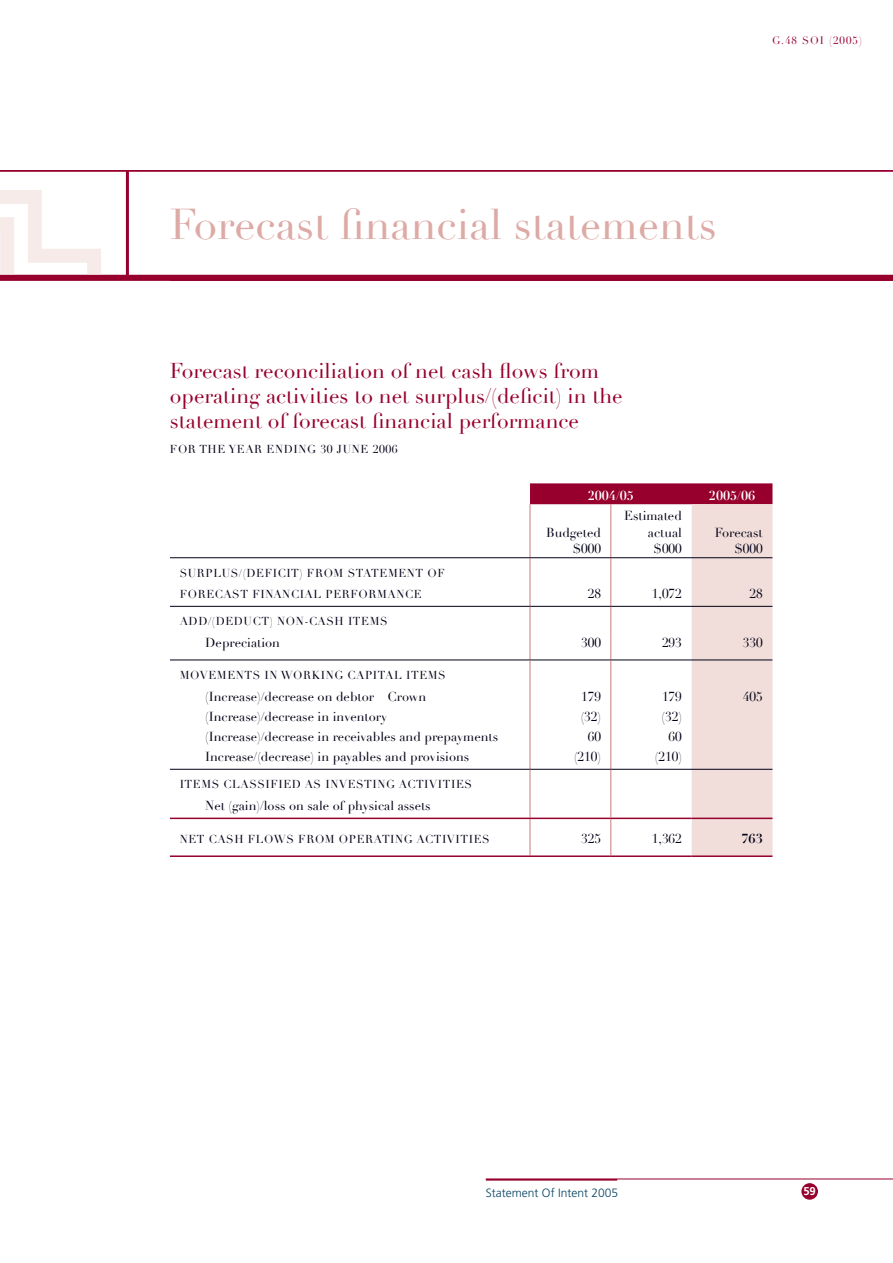
<style>
.page{position:relative;width:893px;height:1263px;background:#fff}
.page>*{position:absolute;margin:0;border:0;box-sizing:border-box;transform-origin:0 0}
.t1{font:42.15px "Didot";color:#ddaaa6}
.t2{font:21px/25.2px "Didot";color:#97002d}
.t3{font:12.75px/16.5px "Didot";color:#000016;text-align:right}
.t4{font:700 12.75px "Didot";color:#fff}
.t5{font:700 12.75px "Didot";color:#000016}
.t6{font:300 12px "Frutiger";color:#064260}
.t7{font:11.25px/21px "Didot";letter-spacing:.05em;color:#000016}
.t8{font:700 11.25px "Frutiger";color:#fff}
.t9{font:10.5px "Didot";letter-spacing:.1em;color:#97002d}
.s1{font-style:inherit}
</style>
<div class="page">
<svg style="left:0;top:183px;width:167px;height:92px"></svg>
<hr style="left:0;top:170px;width:892px;height:2px;background:#97002d">
<div style="left:0;top:275px;width:892px;height:6px;background:#97002d"></div>
<hr style="left:126px;top:171px;width:3px;height:105px;background:#97002d">
<div style="left:802px;top:1184px;width:15px;height:15px;background:#97002d;border-radius:50%"></div>
<div style="left:801px;top:1183px;width:17px;height:17px;border:2px solid #97002d;border-radius:50%"></div>
<hr style="left:486px;top:1179px;width:131px;height:2px;background:#97002d">
<hr style="left:486px;top:1179px;width:406px;height:1px;background:#97002d">
<hr style="left:170px;top:818px;width:360px;height:1px;background:#97002d">
<hr style="left:170px;top:855px;width:360px;height:2px;background:#97002d">
<hr style="left:691px;top:855px;width:81px;height:2px;background:#97002d">
<hr style="left:530px;top:855px;width:81px;height:2px;background:#97002d">
<hr style="left:611px;top:855px;width:80px;height:2px;background:#97002d">
<hr style="left:170px;top:557px;width:602px;height:1px;background:#000016">
<hr style="left:170px;top:606px;width:602px;height:1px;background:#000016">
<hr style="left:170px;top:660px;width:602px;height:1px;background:#000016">
<hr style="left:170px;top:769px;width:602px;height:1px;background:#000016">
<svg style="left:529px;top:483px;width:243px;height:373px"></svg>
<p class="t9" style="left:772px;top:34px;width:91px">G.48 SOI (2005)</p>
<h1 class="t1" style="left:170px;top:200px;width:548px">Forecast <span class="s1">fi</span>nancial statements</h1>
<h2 class="t2" style="left:170px;top:358px;width:454px">Forecast reconciliation of net cash <span class="s1">fl</span>ows from operating activities to net surplus/(de<span class="s1">fi</span>cit) in the statement of forecast <span class="s1">fi</span>nancial performance</h2>
<p class="t7" style="left:170px;top:439px;width:229px">FOR THE YEAR ENDING 30 JUNE 2006</p>
<p class="t7" style="left:180px;top:563px;width:267px">SURPLUS/(DEFICIT) FROM STATEMENT OF<br>FORECAST FINANCIAL PERFORMANCE</p>
<p class="t4" style="left:587px;top:488px;width:48px">2004/05</p>
<p class="t4" style="left:709px;top:488px;width:48px">2005/06</p>
<p class="t3" style="left:546px;top:525px;width:56px">Budgeted $000</p>
<p class="t3" style="left:624px;top:508px;width:59px">Estimated actual $000</p>
<p class="t3" style="left:715px;top:525px;width:49px">Forecast $000</p>
<p class="t3" style="left:587px;top:585px;width:15px">28</p>
<p class="t3" style="left:651px;top:585px;width:32px">1,072</p>
<p class="t3" style="left:749px;top:585px;width:15px">28</p>
<p class="t7" style="left:180px;top:611px;width:209px">ADD/(DEDUCT) NON-CASH ITEMS</p>
<p class="t3" style="left:205px;top:635px;width:76px">Depreciation</p>
<p class="t3" style="left:581px;top:635px;width:21px">300</p>
<p class="t3" style="left:662px;top:635px;width:21px">293</p>
<p class="t3" style="left:742px;top:635px;width:21px">330</p>
<p class="t7" style="left:180px;top:665px;width:267px">MOVEMENTS IN WORKING CAPITAL ITEMS</p>
<p class="t3" style="left:205px;top:689px;width:222px">(Increase)/decrease on debtor ñ Crown</p>
<p class="t3" style="left:581px;top:689px;width:21px">179</p>
<p class="t3" style="left:662px;top:689px;width:21px">179</p>
<p class="t3" style="left:742px;top:689px;width:21px">405</p>
<p class="t3" style="left:205px;top:709px;width:183px">(Increase)/decrease in inventory</p>
<p class="t3" style="left:580px;top:709px;width:22px">(32)</p>
<p class="t3" style="left:661px;top:709px;width:22px">(32)</p>
<p class="t3" style="left:205px;top:729px;width:294px">(Increase)/decrease in receivables and prepayments</p>
<p class="t3" style="left:588px;top:729px;width:15px">60</p>
<p class="t3" style="left:668px;top:729px;width:15px">60</p>
<p class="t3" style="left:205px;top:749px;width:265px">Increase/(decrease) in payables and provisions</p>
<p class="t3" style="left:574px;top:749px;width:28px">(210)</p>
<p class="t3" style="left:655px;top:749px;width:28px">(210)</p>
<p class="t7" style="left:180px;top:774px;width:294px">ITEMS CLASSIFIED AS INVESTING ACTIVITIES</p>
<p class="t3" style="left:205px;top:798px;width:227px">Net (gain)/loss on sale of physical assets</p>
<p class="t7" style="left:180px;top:828px;width:311px">NET CASH FLOWS FROM OPERATING ACTIVITIES</p>
<p class="t3" style="left:581px;top:831px;width:21px">325</p>
<p class="t3" style="left:651px;top:831px;width:32px">1,362</p>
<p class="t5" style="left:741px;top:831px;width:23px">763</p>
<p class="t6" style="left:486px;top:1188px;width:134px">Statement Of Intent 2005</p>
<p class="t8" style="left:803px;top:1187px;width:14px">59</p>
</div>
